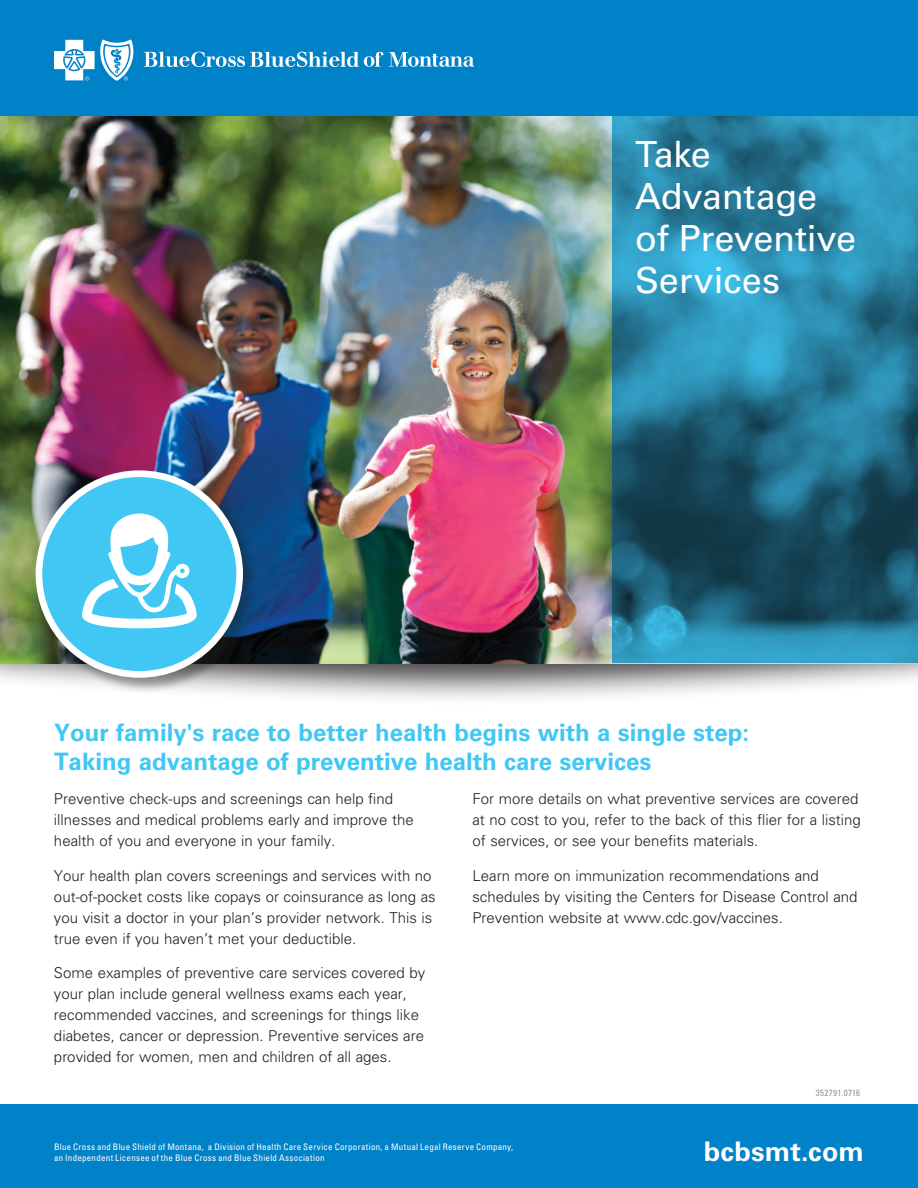
<style>
.page{position:relative;width:918px;height:1188px;background:#fff}
.page>*{position:absolute;margin:0;border:0;box-sizing:border-box;transform-origin:0 0}
.t1{font:36px/42px "Univers LT Std";letter-spacing:-.005em;color:#fff}
.t2{font:700 27px "Univers LT Std";letter-spacing:.005em;color:#fff}
.t3{font:700 24px/28.5px "Univers LT Std";color:#40c7f4}
.t4{font:300 15px/21px "Univers LT Std";color:#231f20}
.t5{font:condensed 9px/10.8px "Univers LT Std";letter-spacing:.03em;color:#fff}
.t6{font:condensed 9px "Univers LT Std";letter-spacing:.04em;color:#939598}
</style>
<div class="page">
<div style="left:0;top:546px;width:918px;height:161px;background:#231f20;opacity:.85"></div>
<div style="left:0;top:1105px;width:918px;height:83px;background:#0082c8"></div>
<img style="left:0;top:116px;width:612px;height:547px">
<svg style="left:612px;top:116px;width:306px;height:547px;background:#257694"></svg>
<div style="left:0;top:0;width:918px;height:116px;background:#0082c8"></div>
<svg style="left:144px;top:52px;width:239px;height:15px"></svg>
<svg style="left:389px;top:52px;width:85px;height:15px"></svg>
<svg style="left:54px;top:39px;width:80px;height:42px"></svg>
<div style="left:35px;top:470px;width:224px;height:223px;background:#231f20;opacity:.4"></div>
<div style="left:36px;top:470px;width:207px;height:208px;background:#fff;border-radius:50%"></div>
<div style="left:42px;top:477px;width:194px;height:194px;background:#40c7f4;border-radius:50%"></div>
<svg style="left:82px;top:514px;width:115px;height:114px"></svg>
<h1 class="t1" style="left:635px;top:133px;width:223px">Take<br>Advantage of Preventive<br>Services</h1>
<h3 class="t3" style="left:54px;top:719px;width:697px">Your family's race to better health begins with a single step:<br>Taking advantage of preventive health care services</h3>
<p class="t4" style="left:54px;top:788px;width:361px">Preventive check-ups and screenings can help find illnesses and medical problems early and improve the health of you and everyone in your family.</p>
<p class="t4" style="left:54px;top:865px;width:383px">Your health plan covers screenings and services with no out-of-pocket costs like copays or coinsurance as long as you visit a doctor in your plan’s provider network. This is true even if you haven’t met your deductible.</p>
<p class="t4" style="left:54px;top:962px;width:373px">Some examples of preventive care services covered by your plan include general wellness exams each year, recommended vaccines, and screenings for things like diabetes, cancer or depression. Preventive services are provided for women, men and children of all ages.</p>
<p class="t4" style="left:472px;top:788px;width:390px">For more details on what preventive services are covered at no cost to you, refer to the back of this flier for a listing of services, or see your benefits materials.</p>
<p class="t4" style="left:472px;top:865px;width:387px">Learn more on immunization recommendations and schedules by visiting the Centers for Disease Control and<br>Prevention website at www.cdc.gov/vaccines.</p>
<p class="t5" style="left:54px;top:1141px;width:461px">Blue Cross and Blue Shield of Montana, a Division of Health Care Service Corporation, a Mutual Legal Reserve Company, an Independent Licensee of the Blue Cross and Blue Shield Association</p>
<p class="t6" style="left:816px;top:1087px;width:46px">352791.0716</p>
<h2 class="t2" style="left:704px;top:1136px;width:162px">bcbsmt.com</h2>
</div>
